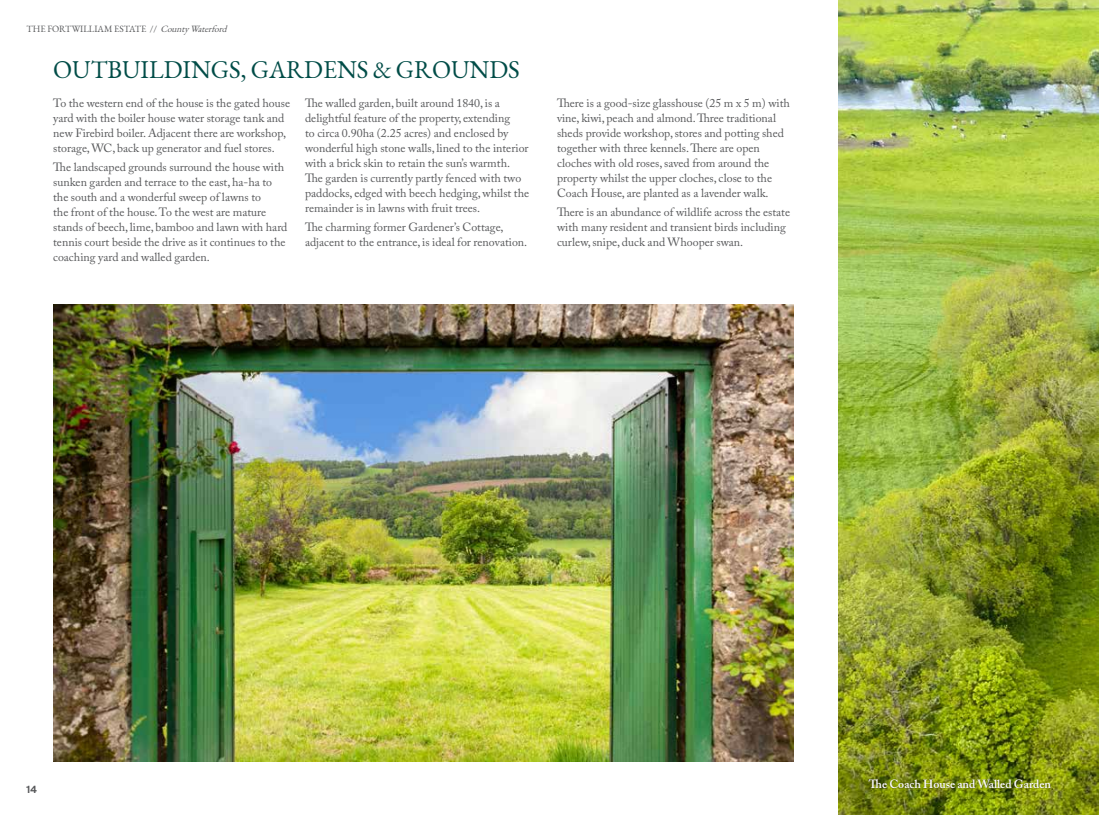
<style>
.page{position:relative;width:1099px;height:815px;background:#fff}
.page>*{position:absolute;margin:0;border:0;box-sizing:border-box;transform-origin:0 0}
.t1{font:25px "EB Garamond";color:#004c47}
.t2{font:11.88px/15px "Adobe Caslon Pro";color:#57585a}
.t3{font:600 11.88px "Adobe Caslon Pro";color:#fff}
.t4{font:600 10px "Suisse Intl";color:#57585a}
.t5{font:9.38px "EB Garamond";color:#57585a}
.s1{font-style:italic}
</style>
<div class="page">
<img style="left:53px;top:305px;width:740px;height:457px">
<img style="left:838px;top:0;width:260px;height:815px">
<div style="left:868px;top:779px;width:184px;height:10px;background:#231f20;opacity:.5"></div>
<p class="t5" style="left:27px;top:22px;width:205px">THE FORTWILLIAM ESTATE // <span class="s1">CountyWaterford</span></p>
<h1 class="t1" style="left:53px;top:54px;width:468px">OUTBUILDINGS, GARDENS &amp; GROUNDS</h1>
<p class="t2" style="left:53px;top:95px;width:238px">To the western end of the house is the gated house yard with the boiler house water storage tank and new Firebird boiler. Adjacent there are workshop, storage, WC, back up generator and fuel stores.</p>
<p class="t2" style="left:53px;top:159px;width:236px">The landscaped grounds surround the house with sunken garden and terrace to the east, ha-ha to the south and a wonderful sweep of lawns to<br>the front of the house. To the west are mature stands of beech, lime, bamboo and lawn with hard tennis court beside the drive as it continues to the coaching yard and walled garden.</p>
<p class="t2" style="left:305px;top:95px;width:225px">The walled garden, built around 1840, is a delightful feature of the property, extending<br>to circa 0.90ha (2.25 acres) and enclosed by wonderful high stone walls, lined to the interior with a brick skin to retain the sun’s warmth.<br>The garden is currently partly fenced with two paddocks, edged with beech hedging, whilst the remainder is in lawns with fruit trees.</p>
<p class="t2" style="left:305px;top:219px;width:224px">The charming former Gardener’s Cottage, adjacent to the entrance, is ideal for renovation.</p>
<p class="t2" style="left:557px;top:95px;width:234px">There is a good-size glasshouse (25 m x 5 m) with vine, kiwi, peach and almond. Three traditional sheds provide workshop, stores and potting shed together with three kennels. There are open cloches with old roses, saved from around the property whilst the upper cloches, close to the Coach House, are planted as a lavender walk.</p>
<p class="t2" style="left:557px;top:204px;width:234px">There is an abundance of wildlife across the estate with many resident and transient birds including curlew, snipe, duck and Whooper swan.</p>
<p class="t4" style="left:27px;top:784px;width:12px">14</p>
<p class="t3" style="left:868px;top:777px;width:184px">The Coach House and Walled Garden</p>
</div>
